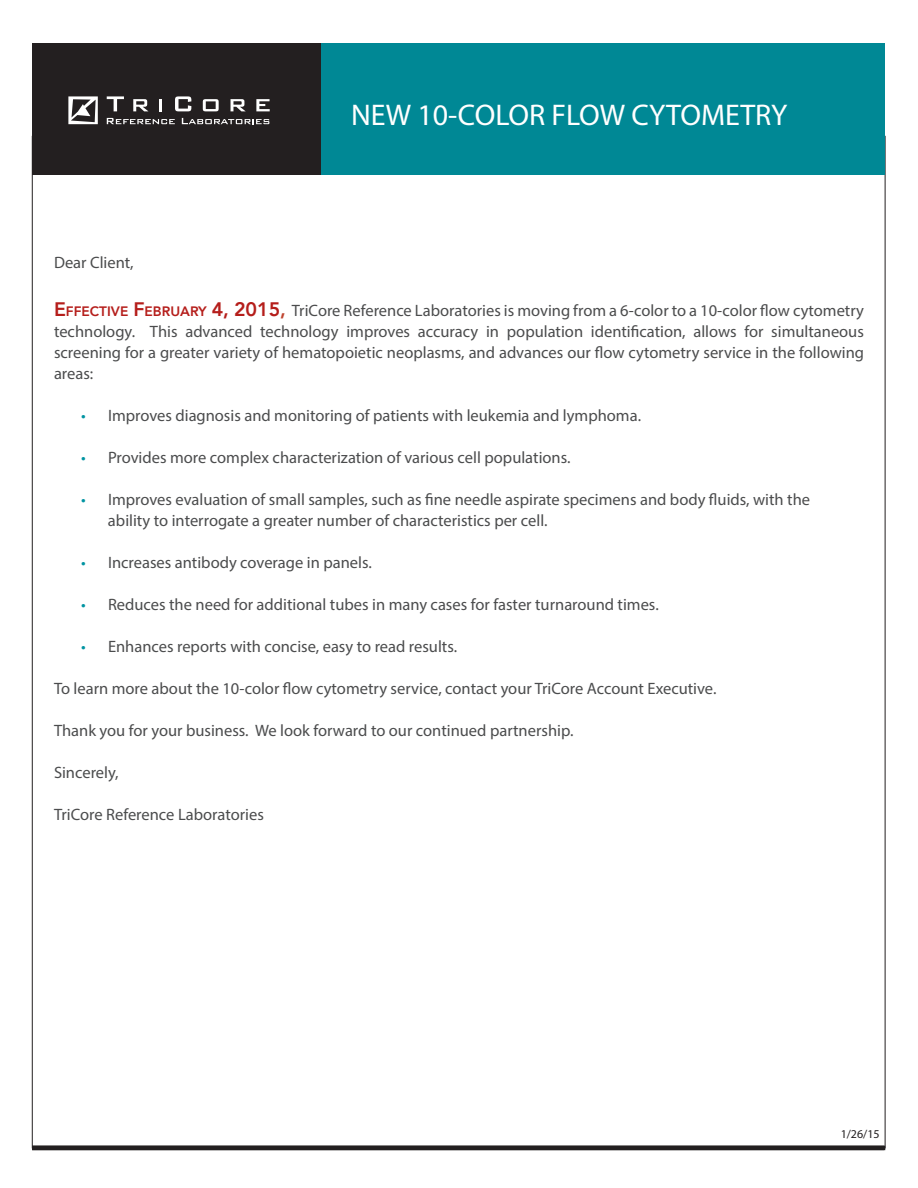
<style>
.page{position:relative;width:918px;height:1188px;background:#fff}
.page>*{position:absolute;margin:0;border:0;box-sizing:border-box;transform-origin:0 0}
.author_copy{font:30px "Myriad Pro";color:#fff}
.t1{font:16.5px/21px "Myriad Pro";color:#4b4c4d;text-align:justify}
.t2{font:12px "Myriad Pro";color:#231f20}
.s1{font-family:"Avenir";font-weight:800;font-size:19.5px;color:#b51e1b}
.s2{font-family:"Avenir";font-weight:800;font-size:13.65px;color:#b51e1b}
.s3{font-family:"Avenir";font-weight:800;font-size:19.5px;color:#bf442f}
.s4{color:#0094a2}
</style>
<div class="page">
<div style="left:308px;top:43px;width:577px;height:132px;background:#008895"></div>
<div style="left:32px;top:43px;width:288px;height:132px;background:#231f20"></div>
<svg style="left:107px;top:96px;width:17px;height:15px"></svg>
<svg style="left:133px;top:99px;width:15px;height:12px"></svg>
<svg style="left:159px;top:99px;width:3px;height:12px"></svg>
<svg style="left:175px;top:96px;width:16px;height:15px"></svg>
<svg style="left:203px;top:99px;width:16px;height:12px"></svg>
<svg style="left:231px;top:99px;width:14px;height:12px"></svg>
<svg style="left:256px;top:99px;width:14px;height:12px"></svg>
<svg style="left:182px;top:118px;width:87px;height:6px"></svg>
<svg style="left:68px;top:96px;width:30px;height:28px"></svg>
<svg style="left:107px;top:118px;width:68px;height:6px"></svg>
<hr style="left:32px;top:1146px;width:852px;height:4px;background:#231f20">
<p class="author_copy" style="left:351px;top:97px;width:438px">NEW 10-COLOR FLOW CYTOMETRY</p>
<p class="t1" style="left:54px;top:251px;width:81px">Dear Client,</p>
<p class="t1" style="left:54px;top:299px;width:812px"><span class="s1">E</span><span class="s2">FFECTIVE</span> <span class="s1">F</span> <span class="s2">EBRUARY</span> <span class="s1">4, 2015</span><span class="s3">,</span> TriCore Reference Laboratories is moving from a 6-color to a 10-color flow cytometry technology. This advanced technology improves accuracy in population identification, allows for simultaneous screening for a greater variety of hematopoietic neoplasms, and advances our flow cytometry service in the following areas:</p>
<p class="t1" style="left:81px;top:404px;width:562px"><span class="s4">•</span> Improves diagnosis and monitoring of patients with leukemia and lymphoma.</p>
<p class="t1" style="left:81px;top:446px;width:491px"><span class="s4">•</span> Provides more complex characterization of various cell populations.</p>
<p class="t1" style="left:81px;top:488px;width:731px"><span class="s4">•</span> Improves evaluation of small samples, such as fine needle aspirate specimens and body fluids, with the</p>
<p class="t1" style="left:108px;top:509px;width:441px">ability to interrogate a greater number of characteristics per cell.</p>
<p class="t1" style="left:81px;top:551px;width:292px"><span class="s4">•</span> Increases antibody coverage in panels.</p>
<p class="t1" style="left:81px;top:593px;width:579px"><span class="s4">•</span> Reduces the need for additional tubes in many cases for faster turnaround times.</p>
<p class="t1" style="left:81px;top:635px;width:378px"><span class="s4">•</span> Enhances reports with concise, easy to read results.</p>
<p class="t1" style="left:54px;top:677px;width:664px">To learn more about the 10-color flow cytometry service, contact your TriCore Account Executive.</p>
<p class="t1" style="left:54px;top:719px;width:521px">Thank you for your business. We look forward to our continued partnership.</p>
<p class="t1" style="left:54px;top:761px;width:66px">Sincerely,</p>
<p class="t1" style="left:54px;top:803px;width:211px">TriCore Reference Laboratories</p>
<p class="t2" style="left:841px;top:1127px;width:41px">1/26/15</p>
</div>
